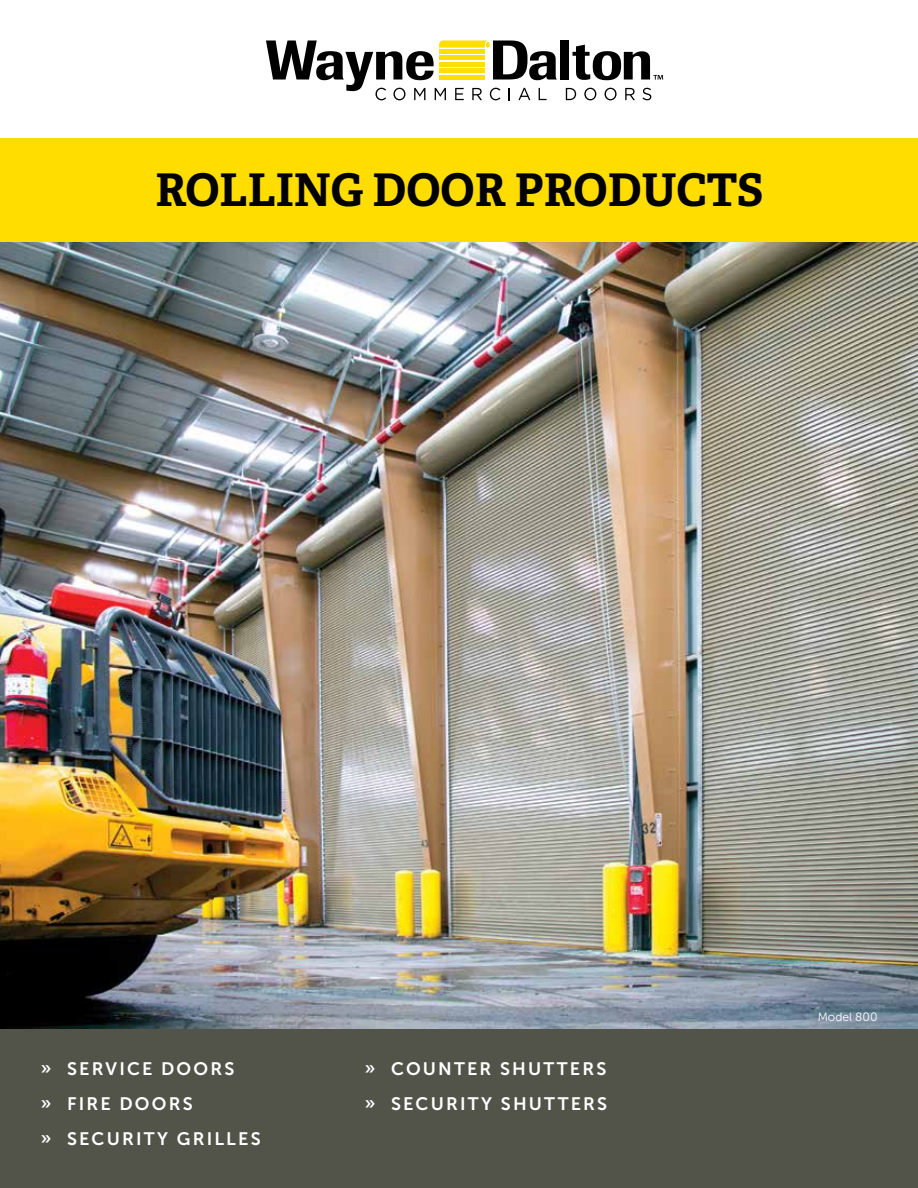
<style>
.page{position:relative;width:918px;height:1188px;background:#fff}
.page>*{position:absolute;margin:0;border:0;box-sizing:border-box;transform-origin:0 0}
.t1{font:700 45px "Adelle PE";color:#000}
.t2{font:18px/35.2px "Museo Sans 700";letter-spacing:.12em;color:#fff}
.t3{font:12px "Museo Sans 300";color:#fff}
</style>
<div class="page">
<img style="left:0;top:242px;width:918px;height:787px">
<div style="left:0;top:138px;width:918px;height:104px;background:#fd0"></div>
<div style="left:0;top:1029px;width:918px;height:159px;background:#525349"></div>
<div style="left:560px;top:40px;width:9px;height:40px;background:#000"></div>
<svg style="left:573px;top:45px;width:90px;height:35px"></svg>
<svg style="left:266px;top:40px;width:291px;height:60px"></svg>
<svg style="left:566px;top:88px;width:10px;height:12px"></svg>
<svg style="left:584px;top:88px;width:12px;height:12px"></svg>
<svg style="left:605px;top:88px;width:12px;height:12px"></svg>
<svg style="left:625px;top:88px;width:10px;height:12px"></svg>
<svg style="left:643px;top:88px;width:8px;height:12px"></svg>
<h1 class="t1" style="left:156px;top:158px;width:609px">ROLLING DOOR PRODUCTS</h1>
<p class="t2" style="left:40px;top:1051px;width:222px">» SERVICE DOORS<br>» FIRE DOORS<br>» SECURITY GRILLES</p>
<p class="t2" style="left:364px;top:1051px;width:244px">» COUNTER SHUTTERS » SECURITY SHUTTERS</p>
<p class="t3" style="left:818px;top:1010px;width:61px">Model 800</p>
</div>
